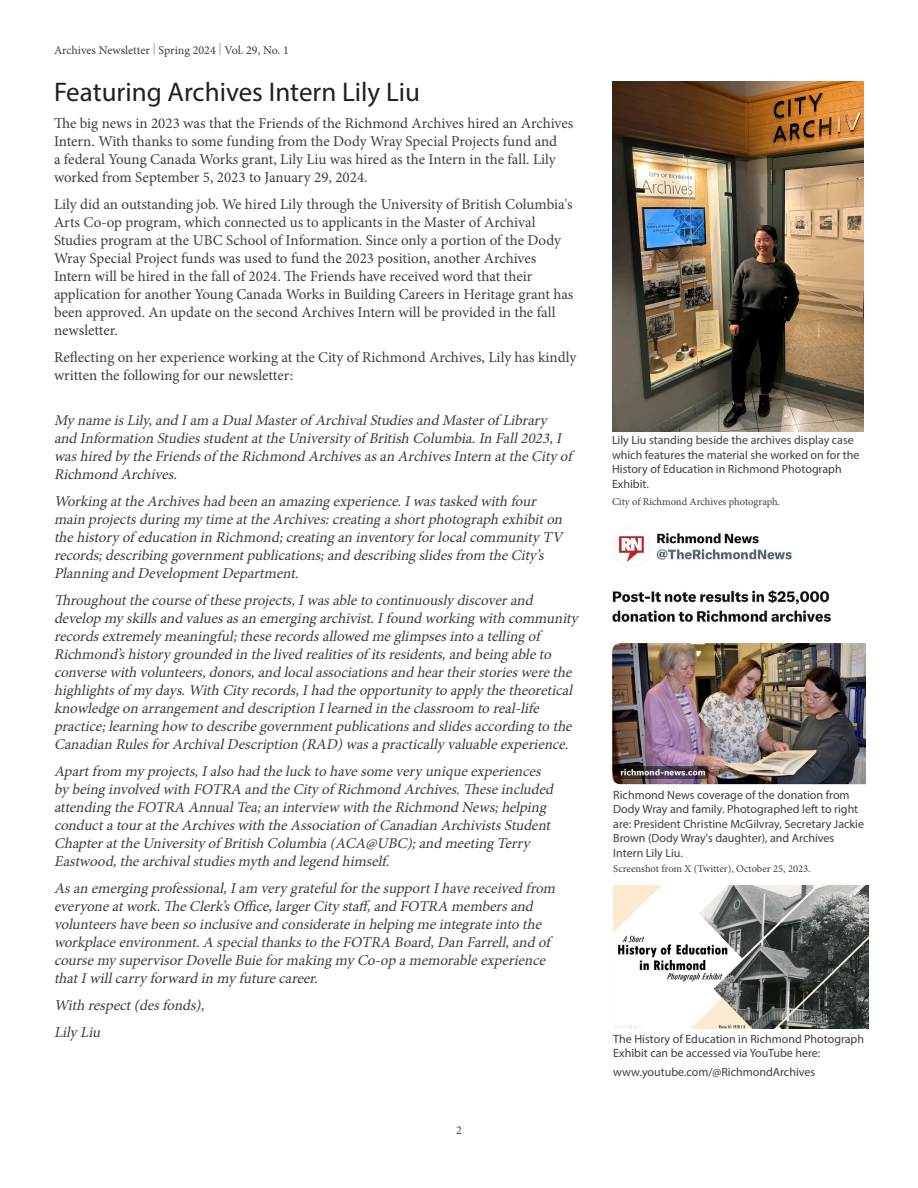
<style>
.page{position:relative;width:918px;height:1188px;background:#fff}
.page>*{position:absolute;margin:0;border:0;box-sizing:border-box;transform-origin:0 0}
.Heading{font:27px "Myriad Pro";color:#231f20}
.Body_Copy{font:italic 15px/18px "Minion Pro";letter-spacing:-.01em;color:#3e3e3f}
.Body_Copy-2{font:15px/18px "Minion Pro";color:#3e3e3f}
.t1{font:12px/14.4px "Myriad Pro";color:#3e3e3f}
.t2{font:12px "Minion Pro";letter-spacing:-.005em;color:#3e3e3f}
.Credit{font:10.5px "Minion Pro";letter-spacing:-.005em;color:#3e3e3f}
.s1{color:#939598}
</style>
<div class="page">
<img style="left:612px;top:533px;width:253px;height:252px">
<img style="left:612px;top:81px;width:252px;height:351px">
<img style="left:613px;top:886px;width:255px;height:142px">
<p class="t2" style="left:54px;top:42px;width:236px">Archives Newsletter <span class="s1">|</span> Spring 2024 <span class="s1">|</span> Vol. 29, No. 1</p>
<p class="Heading" style="left:54px;top:76px;width:368px">Featuring Archives Intern Lily Liu</p>
<p class="Body_Copy-2" style="left:54px;top:115px;width:521px">The big news in 2023 was that the Friends of the Richmond Archives hired an Archives Intern. With thanks to some funding from the Dody Wray Special Projects fund and<br>a federal Young Canada Works grant, Lily Liu was hired as the Intern in the fall. Lily worked from September 5, 2023 to January 29, 2024.</p>
<p class="Body_Copy-2" style="left:54px;top:196px;width:521px">Lily did an outstanding job. We hired Lily through the University of British Columbia's Arts Co-op program, which connected us to applicants in the Master of Archival Studies program at the UBC School of Information. Since only a portion of the Dody Wray Special Project funds was used to fund the 2023 position, another Archives Intern will be hired in the fall of 2024. The Friends have received word that their application for another Young Canada Works in Building Careers in Heritage grant has been approved. An update on the second Archives Intern will be provided in the fall newsletter.</p>
<p class="Body_Copy-2" style="left:54px;top:349px;width:524px">Reflecting on her experience working at the City of Richmond Archives, Lily has kindly written the following for our newsletter:</p>
<p class="Body_Copy" style="left:54px;top:412px;width:519px">MynameisLily,and Iam aDualMasterof ArchivalStudiesand Masterof Library and Information StudiesstudentattheUniversityof British Columbia.In Fall2023,I washired bytheFriendsof theRichmond Archivesasan ArchivesIntern attheCityof Richmond Archives.</p>
<p class="Body_Copy" style="left:54px;top:493px;width:514px">WorkingattheArchiveshad been an amazingexperience.Iwastasked with four main proj ectsduringmytimeattheArchives:creatingashortphotograph exhibiton thehistoryof education in Richmond;creatingan inventoryforlocalcommunityTV records;describinggovernmentpublications;and describingslidesfrom theCity’s Planningand DevelopmentDepartment.</p>
<p class="Body_Copy" style="left:54px;top:592px;width:529px">Throughoutthecourseof theseproj ects,Iwasableto continuouslydiscoverand develop myskillsand valuesasan emergingarchivist.Ifound workingwith community recordsextremelymeaningful;theserecordsallowed meglimpsesinto atellingof Richmond’shistorygrounded in thelived realitiesof itsresidents,and beingableto conversewith volunteers,donors,and localassociationsand heartheirstorieswerethe highlightsof mydays.With Cityrecords,Ihad theopportunityto applythetheoretical knowledgeon arrangementand description Ilearned in theclassroom to real-life practice;learninghow to describegovernmentpublicationsand slidesaccordingto the Canadian RulesforArchivalDescription (RAD)wasapracticallyvaluableexperience.</p>
<p class="Body_Copy" style="left:54px;top:763px;width:505px">Apartfrom myproj ects,Ialso had theluck to havesomeveryuniqueexperiences bybeinginvolved with FOTRA and theCityof Richmond Archives.Theseincluded attendingtheFOTRA AnnualTea;an interview with theRichmond News;helping conductatourattheArchiveswith theAssociation of Canadian ArchivistsStudent ChapterattheUniversityof British Columbia(ACA@UBC);and meetingTerry Eastwood,thearchivalstudiesmyth and legend himself.</p>
<p class="Body_Copy" style="left:54px;top:880px;width:507px">Asan emergingprofessional,Iam verygratefulforthesupportIhavereceived from everyoneatwork.TheClerk’sOffice,largerCitystaff,and FOTRA membersand volunteershavebeen so inclusiveand consideratein helpingmeintegrateinto the workplaceenvironment.A specialthanksto theFOTRA Board,Dan Farrell,and of coursemysupervisorDovelleBuieformakingmyCo-op amemorableexperience thatIwillcarryforward in myfuturecareer.</p>
<p class="Body_Copy" style="left:54px;top:997px;width:156px">With respect(desfonds),</p>
<p class="Body_Copy" style="left:54px;top:1024px;width:52px">LilyLiu</p>
<p class="t2" style="left:456px;top:1122px;width:7px">2</p>
<p class="t1" style="left:612px;top:433px;width:249px">Lily Liu standing beside the archives display case which features the material she worked on for the History of Education in Richmond Photograph Exhibit.</p>
<p class="Credit" style="left:612px;top:494px;width:170px">City of Richmond Archives photograph.</p>
<p class="t1" style="left:613px;top:788px;width:252px">Richmond News coverage of the donation from Dody Wray and family. Photographed left to right are: President Christine McGilvray, Secretary Jackie Brown (Dody Wray's daughter), and Archives Intern Lily Liu.</p>
<p class="Credit" style="left:613px;top:862px;width:199px">Screenshot from X (Twitter), October 25, 2023.</p>
<p class="t1" style="left:613px;top:1031px;width:252px">The History of Education in Richmond Photograph<br>Exhibit can be accessed via YouTube here:</p>
<p class="t1" style="left:613px;top:1064px;width:203px">www.youtube.com/@RichmondArchives</p>
</div>
